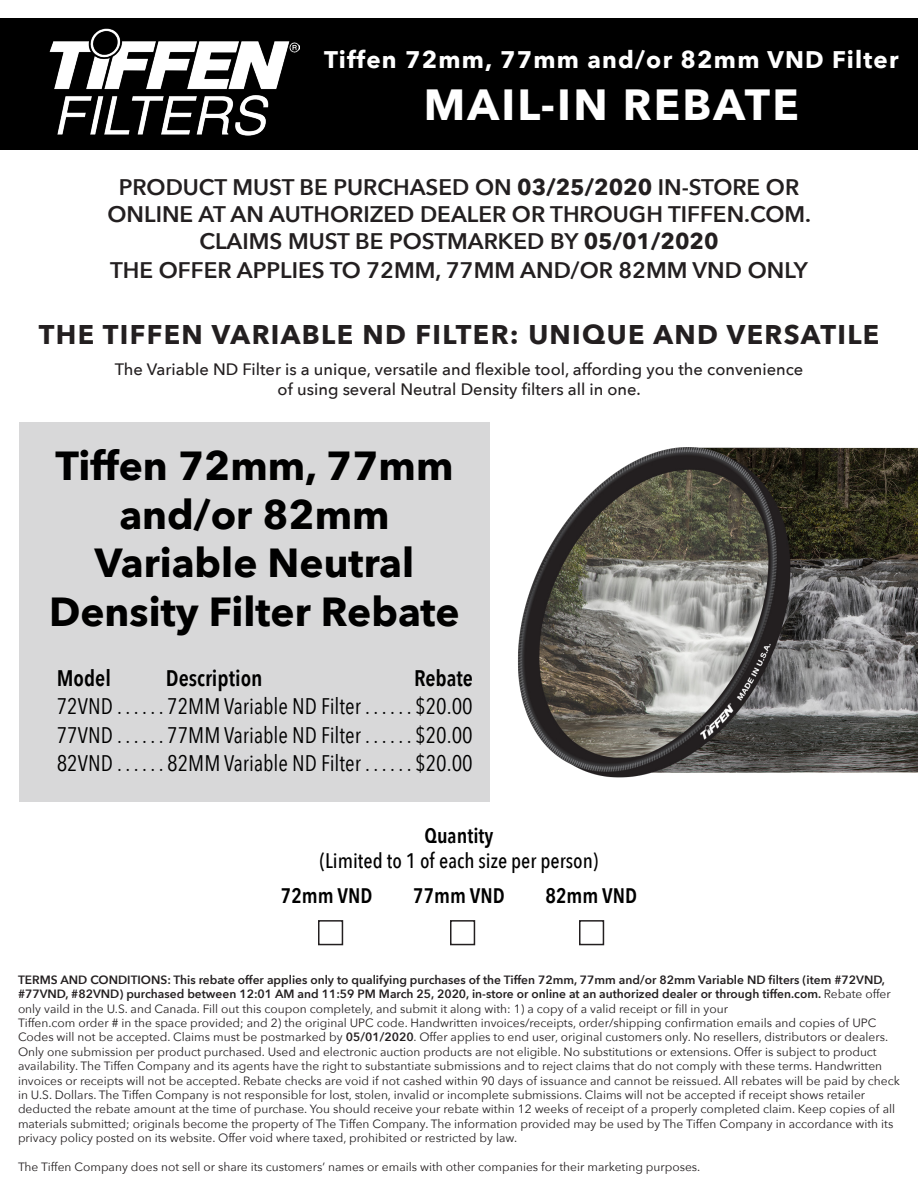
<style>
.page{position:relative;width:918px;height:1188px;background:#fff}
.page>*{position:absolute;margin:0;border:0;box-sizing:border-box;transform-origin:0 0}
.t1{font:700 43.5px "Avenir Next";letter-spacing:.05em;color:#fff}
.t2{font:700 40.5px/48.6px "Avenir Next";color:#000;text-align:center}
.t3{font:700 27px "Avenir Next";letter-spacing:.05em;color:#231f20}
.t4{font:700 24px "Avenir Next";letter-spacing:.05em;color:#fff}
.t5{font:600 22.5px "Avenir Next";color:#231f20}
.t6{font:22.5px "Avenir Next Condensed";color:#000}
.t7{font:600 22.5px "Avenir Next Condensed";color:#000}
.t8{font:500 21px "Avenir Next Condensed";color:#000}
.t9{font:600 21px "Avenir Next Condensed";color:#000}
.t10{font:500 16.5px "Avenir Next";color:#231f20}
.t11{font:12px/14.4px "Avenir Next";color:#231f20}
.t12{font:600 12px/14.4px "Avenir Next";color:#231f20}
.s1{font-weight:700}
.s2{font-weight:400}
.s3{font-weight:600}
</style>
<div class="page">
<div style="left:19px;top:422px;width:471px;height:380px;background:#d8d8d9"></div>
<div style="left:0;top:18px;width:918px;height:131px;background:#000"></div>
<img style="left:49px;top:29px;width:251px;height:107px">
<img style="left:518px;top:447px;width:400px;height:331px">
<div style="left:450px;top:920px;width:25px;height:25px;border:2px solid #231f20"></div>
<div style="left:579px;top:920px;width:25px;height:25px;border:2px solid #231f20"></div>
<div style="left:318px;top:920px;width:25px;height:25px;border:2px solid #231f20"></div>
<p class="t4" style="left:324px;top:39px;width:576px">Tiffen 72mm, 77mm and/or 82mm VND Filter</p>
<p class="t1" style="left:424px;top:67px;width:376px">MAIL-IN REBATE</p>
<p class="t5" style="left:119px;top:168px;width:682px">PRODUCT MUST BE PURCHASED ON <span class="s1">03/25/2020</span> IN-STORE OR</p>
<p class="t5" style="left:108px;top:195px;width:705px">ONLINE AT AN AUTHORIZED DEALER OR THROUGH TIFFEN.COM.</p>
<p class="t5" style="left:199px;top:222px;width:521px">CLAIMS MUST BE POSTMARKED BY <span class="s1">05/01/2020</span></p>
<p class="t5" style="left:110px;top:251px;width:699px">THE OFFER APPLIES TO 72MM, 77MM AND/OR 82MM VND ONLY</p>
<p class="t3" style="left:39px;top:311px;width:842px">THE TIFFEN VARIABLE ND FILTER: UNIQUE AND VERSATILE</p>
<p class="t10" style="left:115px;top:356px;width:690px">The Variable ND Filter is a unique, versatile and flexible tool, affording you the convenience</p>
<p class="t10" style="left:278px;top:375px;width:365px">of using several Neutral Density filters all in one.</p>
<p class="t2" style="left:56px;top:441px;width:399px">Tiffen 72mm, 77mm and/or 82mm</p>
<p class="t2" style="left:49px;top:538px;width:412px">Variable Neutral<br>Density Filter Rebate</p>
<p class="t7" style="left:57px;top:659px;width:56px">Model</p>
<p class="t7" style="left:166px;top:659px;width:98px">Description</p>
<p class="t7" style="left:414px;top:659px;width:60px">Rebate</p>
<p class="t6" style="left:57px;top:687px;width:418px">72VND . . . . . . 72MM Variable ND Filter . . . . . . $20.00</p>
<p class="t6" style="left:57px;top:716px;width:418px">77VND . . . . . . 77MM Variable ND Filter . . . . . . $20.00</p>
<p class="t6" style="left:57px;top:744px;width:418px">82VND . . . . . . 82MM Variable ND Filter . . . . . . $20.00</p>
<p class="t9" style="left:424px;top:817px;width:71px">Quantity</p>
<p class="t8" style="left:320px;top:848px;width:280px">(Limited to 1 of each size per person)</p>
<p class="t9" style="left:281px;top:877px;width:93px">72mm VND</p>
<p class="t9" style="left:413px;top:877px;width:93px">77mm VND</p>
<p class="t9" style="left:546px;top:877px;width:93px">82mm VND</p>
<p class="t12" style="left:18px;top:972px;width:874px">TERMS AND CONDITIONS: This rebate offer applies only to qualifying purchases of the Tiffen 72mm, 77mm and/or 82mm Variable ND filters (item #72VND, #77VND, #82VND) purchased between 12:01 AM and 11:59 PM March 25, 2020, in-store or online at an authorized dealer or through tiffen.com. <span class="s2">Rebate offer only vaild in the U.S. and Canada. Fill out this coupon completely, and submit it along with: 1) a copy of a valid receipt or fill in your</span></p>
<p class="t11" style="left:18px;top:1015px;width:883px">Tiffen.com order # in the space provided; and 2) the original UPC code. Handwritten invoices/receipts, order/shipping confirmation emails and copies of UPC Codes will not be accepted. Claims must be postmarked by <span class="s3">05/01/2020</span>. Offer applies to end user, original customers only. No resellers, distributors or dealers.<br>Only one submission per product purchased. Used and electronic auction products are not eligible. No substitutions or extensions. Offer is subject to product availability. The Tiffen Company and its agents have the right to substantiate submissions and to reject claims that do not comply with these terms. Handwritten invoices or receipts will not be accepted. Rebate checks are void if not cashed within 90 days of issuance and cannot be reissued. All rebates will be paid by check in U.S. Dollars. The Tiffen Company is not responsible for lost, stolen, invalid or incomplete submissions. Claims will not be accepted if receipt shows retailer deducted the rebate amount at the time of purchase. You should receive your rebate within 12 weeks of receipt of a properly completed claim. Keep copies of all materials submitted; originals become the property of The Tiffen Company. The information provided may be used by The Tiffen Company in accordance with its privacy policy posted on its website. Offer void where taxed, prohibited or restricted by law.</p>
<p class="t11" style="left:18px;top:1159px;width:684px">The Tiffen Company does not sell or share its customers’ names or emails with other companies for their marketing purposes.</p>
</div>
